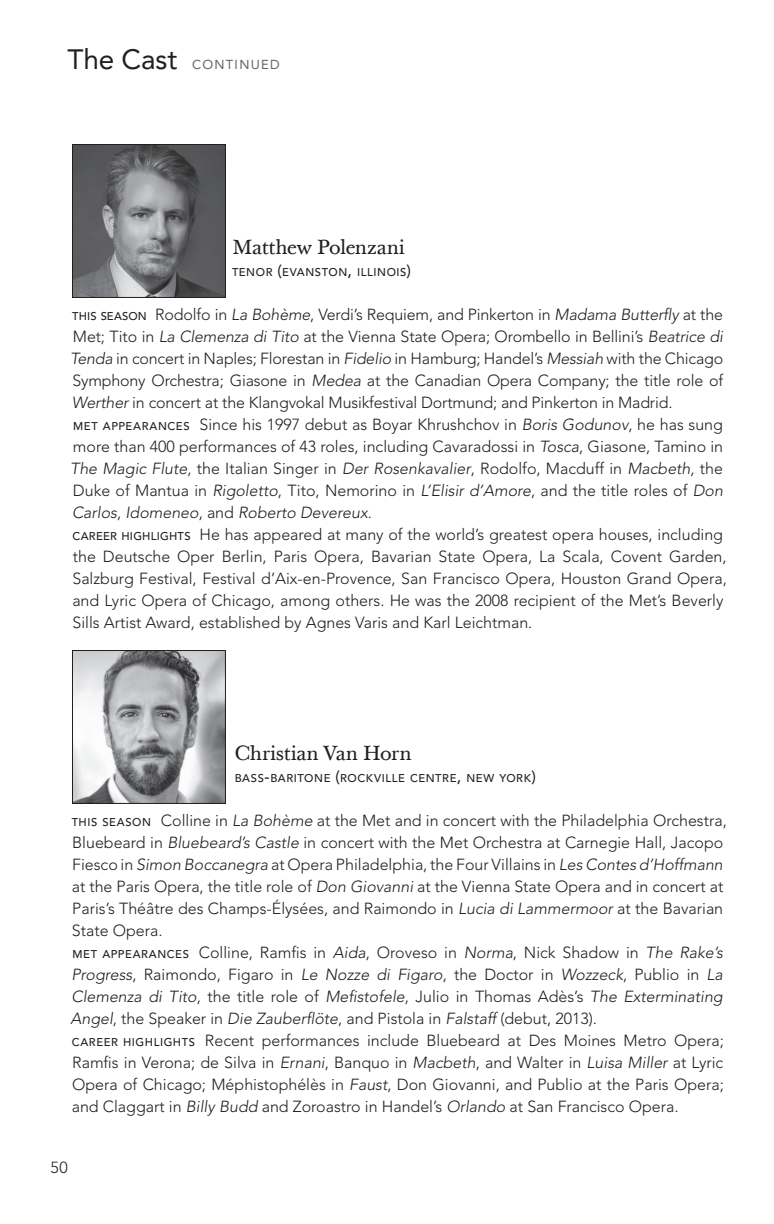
<style>
.page{position:relative;width:774px;height:1224px;background:#fff}
.page>*{position:absolute;margin:0;border:0;box-sizing:border-box;transform-origin:0 0}
.t1{font:20px "Baskerville Ten";letter-spacing:-.01em;color:#231f20}
.t2{font:300 16px/22px "Avenir LT Pro";color:#231f20}
.t3{font:13px "Avenir LT Pro";letter-spacing:.1em;color:#636366}
.t4{font:500 11.2px "Avenir LT Pro";letter-spacing:.05em;color:#231f20}
.s1{font-size:28px;color:#231f20}
.s2{font-size:16px}
.s3{font-weight:500;font-size:11.2px}
.s4{font-style:italic}
</style>
<div class="page">
<img style="left:74px;top:652px;width:150px;height:150px">
<div style="left:72px;top:650px;width:154px;height:154px;border:1px solid #231f20"></div>
<img style="left:74px;top:146px;width:150px;height:150px">
<div style="left:72px;top:144px;width:154px;height:154px;border:1px solid #231f20"></div>
<p class="t3" style="left:68px;top:57px;width:214px"><span class="s1">The Cast</span> CONTINUED</p>
<p class="t1" style="left:232px;top:235px;width:174px">Matthew Polenzani</p>
<p class="t4" style="left:232px;top:265px;width:180px">TENOR <span class="s2">(</span>EVANSTON<span class="s2">,</span> ILLINOIS<span class="s2">)</span></p>
<p class="t2" style="left:70px;top:304px;width:658px"><span class="s3">THIS SEASON</span> Rodolfo in <span class="s4">La Bohème</span>, Verdi’s Requiem, and Pinkerton in <span class="s4">Madama Butterfly</span> at the Met; Tito in <span class="s4">La Clemenza di Tito</span> at the Vienna State Opera; Orombello in Bellini’s <span class="s4">Beatrice di Tenda</span> in concert in Naples; Florestan in <span class="s4">Fidelio</span> in Hamburg; Handel’s <span class="s4">Messiah</span> with the Chicago Symphony Orchestra; Giasone in <span class="s4">Medea</span> at the Canadian Opera Company; the title role of <span class="s4">Werther</span> in concert at the Klangvokal Musikfestival Dortmund; and Pinkerton in Madrid.<br><span class="s3">MET APPEARANCES</span> Since his 1997 debut as Boyar Khrushchov in <span class="s4">Boris Godunov</span>, he has sung more than 400 performances of 43 roles, including Cavaradossi in <span class="s4">Tosca</span>, Giasone, Tamino in <span class="s4">The Magic Flute</span>, the Italian Singer in <span class="s4">Der Rosenkavalier</span>, Rodolfo, Macduff in <span class="s4">Macbeth</span>, the Duke of Mantua in <span class="s4">Rigoletto</span>, Tito, Nemorino in <span class="s4">L’Elisir d’Amore</span>, and the title roles of <span class="s4">Don Carlos</span>, <span class="s4">Idomeneo</span>, and <span class="s4">Roberto Devereux</span>.<br><span class="s3">CAREER HIGHLIGHTS</span> He has appeared at many of the world’s greatest opera houses, including the Deutsche Oper Berlin, Paris Opera, Bavarian State Opera, La Scala, Covent Garden, Salzburg Festival, Festival d’Aix-en-Provence, San Francisco Opera, Houston Grand Opera, and Lyric Opera of Chicago, among others. He was the 2008 recipient of the Met’s Beverly Sills Artist Award, established by Agnes Varis and Karl Leichtman.</p>
<p class="t1" style="left:235px;top:741px;width:178px">Christian Van Horn</p>
<p class="t4" style="left:235px;top:771px;width:303px">BASS<span class="s2">-</span>BARITONE <span class="s2">(</span>ROCKVILLE CENTRE<span class="s2">,</span> NEW YORK<span class="s2">)</span></p>
<p class="t2" style="left:70px;top:810px;width:658px"><span class="s3">THIS SEASON</span> Colline in <span class="s4">La Bohème</span> at the Met and in concert with the Philadelphia Orchestra, Bluebeard in <span class="s4">Bluebeard’s Castle</span> in concert with the Met Orchestra at Carnegie Hall, Jacopo Fiesco in <span class="s4">Simon Boccanegra</span> at Opera Philadelphia, the Four Villains in <span class="s4">Les Contes d’Hoffmann </span>at the Paris Opera, the title role of <span class="s4">Don Giovanni</span> at the Vienna State Opera and in concert at Paris’s Théâtre des Champs-Élysées, and Raimondo in <span class="s4">Lucia di Lammermoor</span> at the Bavarian State Opera.<br><span class="s3">MET APPEARANCES</span> Colline, Ramfis in <span class="s4">Aida</span>, Oroveso in <span class="s4">Norma</span>, Nick Shadow in <span class="s4">The Rake’s Progress</span>, Raimondo, Figaro in <span class="s4">Le Nozze di Figaro</span>, the Doctor in <span class="s4">Wozzeck</span>, Publio in <span class="s4">La Clemenza di Tito</span>, the title role of <span class="s4">Mefistofele</span>, Julio in Thomas Adès’s <span class="s4">The Exterminating Angel</span>, the Speaker in <span class="s4">Die Zauberflöte</span>, and Pistola in <span class="s4">Falstaff</span> (debut, 2013).<br><span class="s3">CAREER HIGHLIGHTS</span> Recent performances include Bluebeard at Des Moines Metro Opera; Ramfis in Verona; de Silva in <span class="s4">Ernani</span>, Banquo in <span class="s4">Macbeth</span>, and Walter in <span class="s4">Luisa Miller</span> at Lyric Opera of Chicago; Méphistophélès in <span class="s4">Faust</span>, Don Giovanni, and Publio at the Paris Opera; and Claggart in <span class="s4">Billy Budd</span> and Zoroastro in Handel’s <span class="s4">Orlando</span> at San Francisco Opera.</p>
<p class="t2" style="left:51px;top:1156px;width:19px">50</p>
</div>
